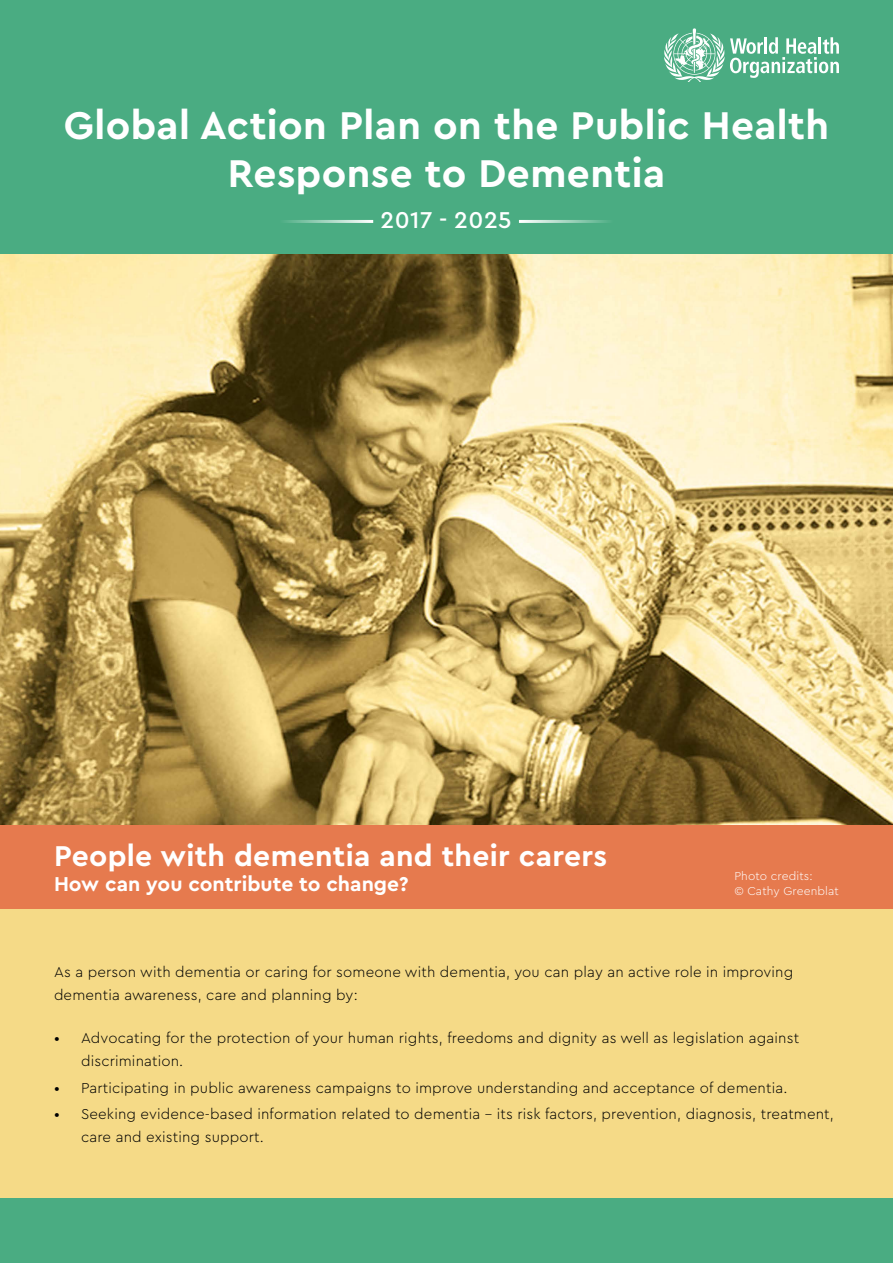
<style>
.page{position:relative;width:893px;height:1263px;background:#fff}
.page>*{position:absolute;margin:0;border:0;box-sizing:border-box;transform-origin:0 0}
.t1{font:700 40.5px/48.6px "Cera GR";letter-spacing:.01em;color:#fff;text-align:center}
.t2{font:700 30px "Cera GR";letter-spacing:.01em;color:#fff}
.t3{font:500 24px "Cera GR";letter-spacing:.02em;color:#fff}
.t4{font:700 21px "Cera GR";color:#fff}
.t5{font:300 15px/22.5px "Cera GR";letter-spacing:.01em;color:#000}
.t6{font:300 12px/15px "Cera GR";letter-spacing:.01em;color:#fff}
.s1{font-family:"Cera Stencil PRO";font-weight:400}
</style>
<div class="page">
<img style="left:0;top:253px;width:893px;height:572px">
<div style="left:0;top:909px;width:893px;height:300px;background:#f5da87"></div>
<div style="left:0;top:825px;width:893px;height:84px;background:#e67a4e"></div>
<div style="left:0;top:0;width:893px;height:253px;background:#4aac82"></div>
<svg style="left:664px;top:28px;width:175px;height:54px"></svg>
<hr style="left:95px;top:220px;width:278px;height:3px;background:#fff">
<hr style="left:519px;top:220px;width:278px;height:3px;background:#fff">
<div style="left:0;top:1198px;width:893px;height:65px;background:#4aac82"></div>
<h1 class="t1" style="left:64px;top:101px;width:767px">Global Action Plan on the Public Health<br>Response to Dementia</h1>
<h3 class="t3" style="left:380px;top:207px;width:133px">2017 - 2025</h3>
<h2 class="t2" style="left:54px;top:839px;width:554px">People with dementia and their carers</h2>
<h3 class="t4" style="left:54px;top:872px;width:356px">How can you contribute to change?</h3>
<p class="t6" style="left:734px;top:868px;width:106px">Photo credits:<br>© Cathy Greenblat</p>
<p class="t5" style="left:54px;top:961px;width:741px">As a person with dementia or caring for someone with dementia, you can play an active role in improving dementia awareness, care and planning by:</p>
<p class="t5" style="left:81px;top:1027px;width:720px;text-indent:-27px"><span class="s1">•</span> Advocating for the protection of your human rights, freedoms and dignity as well as legislation against discrimination.</p>
<p class="t5" style="left:54px;top:1076px;width:735px"><span class="s1">•</span> Participating in public awareness campaigns to improve understanding and acceptance of dementia.</p>
<p class="t5" style="left:81px;top:1103px;width:754px;text-indent:-27px"><span class="s1">•</span> Seeking evidence-based information related to dementia - its risk factors, prevention, diagnosis, treatment, care and existing support.</p>
</div>
